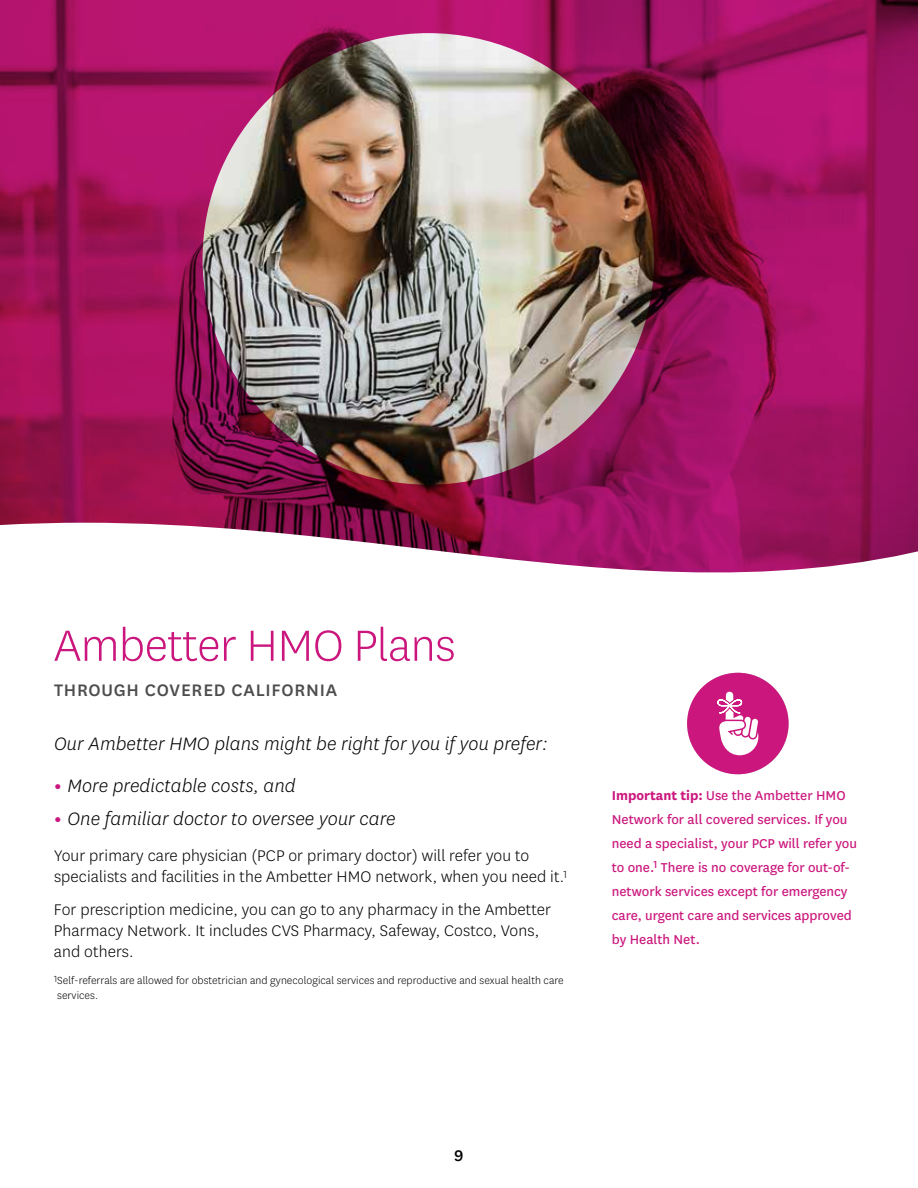
<style>
.page{position:relative;width:918px;height:1188px;background:#fff}
.page>*{position:absolute;margin:0;border:0;box-sizing:border-box;transform-origin:0 0}
.t1{font:51px "Centene Sans Light 2";letter-spacing:-.01em;color:#cb177d}
.t2{font:italic 300 21px "Centene Sans";letter-spacing:.005em;color:#000}
.t3{font:500 19.5px "Centene Sans";letter-spacing:.04em;color:#4d4d4d}
.t4{font:300 18px/21px "Centene Sans";letter-spacing:.005em;color:#000}
.t5{font:500 18px "Centene Sans";color:#000}
.t6{font:15px/24px "Centene Sans Reg 2";color:#cb177d}
.t7{font:300 12px/15px "Centene Sans";letter-spacing:.005em;color:#000}
.s1{font-family:"Centene Sans Bold 2";font-weight:400;font-style:normal;color:#cb177d}
.s2{font-family:"Centene Sans Bold 3"}
</style>
<div class="page">
<img style="left:0;top:0;width:918px;height:523px">
<svg style="left:0;top:523px;width:918px;height:50px"></svg>
<div style="left:687px;top:673px;width:102px;height:101px;background:#cb177d;border-radius:50%"></div>
<svg style="left:717px;top:692px;width:42px;height:63px"></svg>
<h2 class="t1" style="left:54px;top:614px;width:403px">Ambetter HMO Plans</h2>
<p class="t3" style="left:54px;top:677px;width:285px">THROUGH COVERED CALIFORNIA</p>
<p class="t2" style="left:54px;top:731px;width:495px">Our Ambetter HMO plans might be right for you if you prefer:</p>
<p class="t2" style="left:54px;top:773px;width:243px"><span class="s1">•</span> More predictable costs, and</p>
<p class="t2" style="left:54px;top:806px;width:343px"><span class="s1">•</span> One familiar doctor to oversee your care</p>
<p class="t4" style="left:54px;top:845px;width:515px">Your primary care physician (PCP or primary doctor) will refer you to specialists and facilities in the Ambetter HMO network, when you need it.<sup>1</sup></p>
<p class="t4" style="left:54px;top:899px;width:499px">For prescription medicine, you can go to any pharmacy in the Ambetter<br>Pharmacy Network. It includes CVS Pharmacy, Safeway, Costco, Vons, and others.</p>
<p class="t7" style="left:54px;top:973px;width:511px"><sup>1</sup>Self-referrals are allowed for obstetrician and gynecological services and reproductive and sexual health care services.</p>
<p class="t6" style="left:612px;top:783px;width:247px"><span class="s2">Important tip:</span> Use the Ambetter HMO Network for all covered services. If you need a specialist, your PCP will refer you to one.<sup>1</sup> There is no coverage for out-of&shy;network services except for emergency care, urgent care and services approved by Health Net.</p>
<p class="t5" style="left:454px;top:1143px;width:11px">9</p>
</div>
